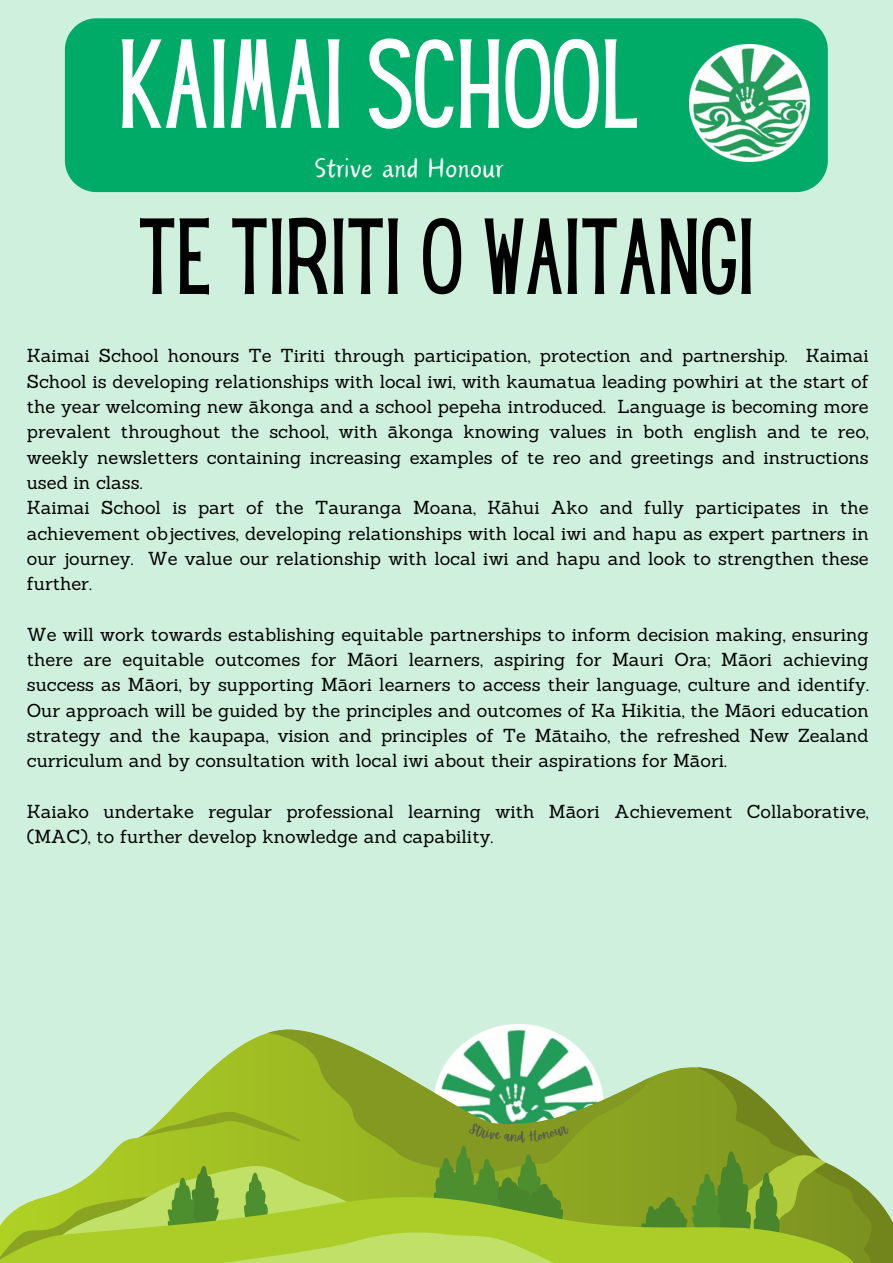
<style>
.page{position:relative;width:893px;height:1263px;background:#fff}
.page>*{position:absolute;margin:0;border:0;box-sizing:border-box;transform-origin:0 0}
.t1{font:110.55px "Hey Gotcha";color:#fff}
.t2{font:94.35px "Hey Gotcha";color:#000}
.t3{font:37.5px "Canva Cake Shop";color:#fff}
.t4{font:18.3px/25.3px "Sanchez";color:#000}
</style>
<div class="page">
<div style="left:0;top:0;width:892px;height:1262px;background:#cef0dd"></div>
<div style="left:65px;top:18px;width:763px;height:174px;background:#00aa67"></div>
<img style="left:689px;top:45px;width:121px;height:116px">
<img style="left:490px;top:1024px;width:113px;height:162px">
<svg style="left:268px;top:1029px;width:372px;height:148px"></svg>
<svg style="left:640px;top:1067px;width:253px;height:196px"></svg>
<svg style="left:570px;top:1186px;width:285px;height:77px;background:#8bad26"></svg>
<svg style="left:0;top:1109px;width:570px;height:154px;background:#a1c346"></svg>
<p class="t1" style="left:118px;top:39px;width:517px">KAIMAI SCHOOL</p>
<h1 class="t3" style="left:314px;top:152px;width:191px">Strive and Honour</h1>
<p class="t2" style="left:138px;top:218px;width:611px">TE TIRITI O WAITANGI</p>
<h3 class="t4" style="left:27px;top:343px;width:843px">Kaimai School honours Te Tiriti through participation, protection and partnership. Kaimai School is developing relationships with local iwi, with kaumatua leading powhiri at the start of the year welcoming new ākonga and a school pepeha introduced. Language is becoming more prevalent throughout the school, with ākonga knowing values in both english and te reo, weekly newsletters containing increasing examples of te reo and greetings and instructions used in class.<br>Kaimai School is part of the Tauranga Moana, Kāhui Ako and fully participates in the achievement objectives, developing relationships with local iwi and hapu as expert partners in our journey. We value our relationship with local iwi and hapu and look to strengthen these further.</h3>
<h2 class="t4" style="left:27px;top:621px;width:843px;text-align:justify">We will work towards establishing equitable partnerships to inform decision making, ensuring there are equitable outcomes for Māori learners, aspiring for Mauri Ora; Māori achieving success as Māori, by supporting Māori learners to access their language, culture and identify.<br>Our approach will be guided by the principles and outcomes of Ka Hikitia, the Māori education strategy and the kaupapa, vision and principles of Te Mātaiho, the refreshed New Zealand curriculum and by consultation with local iwi about their aspirations for Māori.</h2>
<h4 class="t4" style="left:27px;top:798px;width:843px">Kaiako undertake regular professional learning with Māori Achievement Collaborative, (MAC), to further develop knowledge and capability.</h4>
</div>
